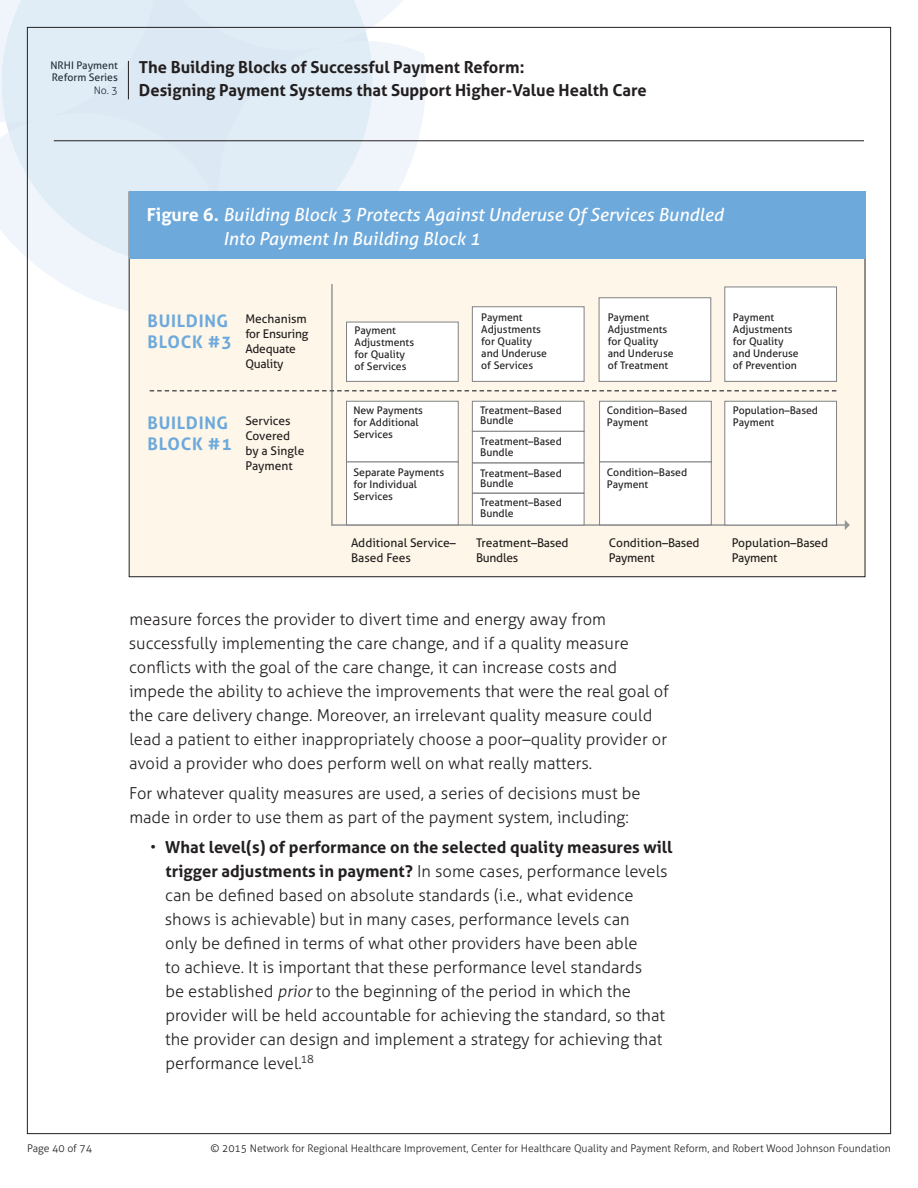
<style>
.page{position:relative;width:918px;height:1188px;background:#fff}
.page>*{position:absolute;margin:0;border:0;box-sizing:border-box;transform-origin:0 0}
.t1{font:italic 18px/24px "Aller";color:#fff}
.t2{font:700 17.25px/20.7px "Aller";letter-spacing:.04em;color:#6da9db}
.Body_copy{font:300 16.5px/24px "Aller";color:#231f20}
.t3{font:700 16.5px/22.5px "Aller";color:#231f20}
.t4{font:12px/15px "Aller";letter-spacing:-.005em;color:#231f20}
.t5{font:10.5px/12px "Aller";color:#231f20}
.t6{font:300 10.5px "Aller";color:#231f20}
.s1{font-weight:700;font-style:normal}
.s2{font-weight:700}
.s3{font-style:italic}
</style>
<div class="page">
<svg style="left:409px;top:48px;width:28px;height:144px"></svg>
<svg style="left:26px;top:282px;width:103px;height:47px"></svg>
<svg style="left:0;top:0;width:409px;height:282px"></svg>
<hr style="left:54px;top:140px;width:810px;height:1px;background:#231f20">
<hr style="left:128px;top:61px;width:1px;height:38px;background:#231f20">
<div style="left:129px;top:192px;width:736px;height:385px;background:#fef7e9"></div>
<div style="left:129px;top:192px;width:736px;height:67px;background:#6da9db"></div>
<hr style="left:331px;top:284px;width:2px;height:242px;background:#939598">
<hr style="left:331px;top:524px;width:514px;height:2px;background:#939598">
<div style="left:346px;top:322px;width:113px;height:60px;background:#fff;border:1px solid #808285"></div>
<div style="left:472px;top:306px;width:112px;height:76px;background:#fff;border:1px solid #808285"></div>
<div style="left:599px;top:297px;width:112px;height:85px;background:#fff;border:1px solid #808285"></div>
<div style="left:725px;top:287px;width:112px;height:95px;background:#fff;border:1px solid #808285"></div>
<div style="left:346px;top:401px;width:113px;height:61px;background:#fff;border:1px solid #808285"></div>
<div style="left:599px;top:401px;width:113px;height:61px;background:#fff;border:1px solid #808285"></div>
<div style="left:725px;top:401px;width:112px;height:124px;background:#fff;border:1px solid #808285"></div>
<div style="left:472px;top:401px;width:112px;height:31px;background:#fff;border:1px solid #808285"></div>
<div style="left:472px;top:463px;width:112px;height:30px;background:#fff;border:1px solid #808285"></div>
<div style="left:346px;top:462px;width:113px;height:63px;background:#fff;border:1px solid #808285"></div>
<div style="left:599px;top:462px;width:113px;height:63px;background:#fff;border:1px solid #808285"></div>
<div style="left:472px;top:431px;width:112px;height:32px;background:#fff;border:1px solid #808285"></div>
<div style="left:472px;top:493px;width:112px;height:32px;background:#fff;border:1px solid #808285"></div>
<svg style="left:845px;top:520px;width:5px;height:10px"></svg>
<svg style="left:150px;top:390px;width:686px;height:2px"></svg>
<p class="t5" style="left:51px;top:59px;width:69px;line-height:12.6px">NRHI Payment<br>Reform Series</p>
<p class="t6" style="left:94px;top:84px;width:26px">No. 3</p>
<p class="t3" style="left:139px;top:56px;width:510px">The Building Blocks of Successful Payment Reform:<br>Designing Payment Systems that Support Higher-Value Health Care</p>
<p class="t1" style="left:223px;top:202px;width:502px;text-indent:-76px"><span class="s1">Figure 6.</span> Building Block 3 Protects Against Underuse Of Services Bundled<br>Into Payment In Building Block 1</p>
<p class="t2" style="left:148px;top:310px;width:86px">BUILDING<br>BLOCK #3</p>
<p class="t4" style="left:245px;top:311px;width:64px">Mechanism for Ensuring<br>Adequate<br>Quality</p>
<p class="t2" style="left:148px;top:413px;width:86px">BUILDING<br>BLOCK #1</p>
<p class="t4" style="left:245px;top:413px;width:61px">Services<br>Covered by a Single<br>Payment</p>
<p class="t5" style="left:355px;top:324px;width:61px">Payment<br>Adjustments for Quality of Services</p>
<p class="t5" style="left:353px;top:404px;width:71px">New Payments for Additional<br>Services</p>
<p class="t5" style="left:353px;top:466px;width:92px">Separate Payments for Individual<br>Services</p>
<p class="t5" style="left:481px;top:311px;width:67px">Payment<br>Adjustments for Quality and Underuse of Services</p>
<p class="t5" style="left:608px;top:311px;width:67px">Payment<br>Adjustments for Quality and Underuse of Treatment</p>
<p class="t5" style="left:733px;top:311px;width:67px">Payment<br>Adjustments for Quality and Underuse of Prevention</p>
<p class="t5" style="left:733px;top:404px;width:87px">Population–Based<br>Payment</p>
<p class="t5" style="left:480px;top:405px;width:83px;line-height:10.5px">Treatment–Based<br>Bundle</p>
<p class="t5" style="left:480px;top:436px;width:83px;line-height:10.5px">Treatment–Based<br>Bundle</p>
<p class="t5" style="left:480px;top:468px;width:83px;line-height:10.5px">Treatment–Based<br>Bundle</p>
<p class="t5" style="left:480px;top:497px;width:83px;line-height:10.5px">Treatment–Based<br>Bundle</p>
<p class="t5" style="left:607px;top:404px;width:82px">Condition–Based<br>Payment</p>
<p class="t5" style="left:607px;top:466px;width:82px">Condition–Based<br>Payment</p>
<p class="t4" style="left:351px;top:535px;width:106px">Additional Service–<br>Based Fees</p>
<p class="t4" style="left:476px;top:535px;width:94px">Treatment–Based<br>Bundles</p>
<p class="t4" style="left:609px;top:535px;width:92px">Condition–Based<br>Payment</p>
<p class="t4" style="left:732px;top:535px;width:98px">Population–Based<br>Payment</p>
<p class="Body_copy" style="left:129px;top:607px;width:542px">measure forces the provider to divert time and energy away from successfully implementing the care change, and if a quality measure conflicts with the goal of the care change, it can increase costs and impede the ability to achieve the improvements that were the real goal of the care delivery change. Moreover, an irrelevant quality measure could lead a patient to either inappropriately choose a poor–quality provider or avoid a provider who does perform well on what really matters.</p>
<p class="Body_copy" style="left:129px;top:781px;width:513px">For whatever quality measures are used, a series of decisions must be made in order to use them as part of the payment system, including:</p>
<p class="Body_copy" style="left:165px;top:835px;width:509px;text-indent:-15px">• <span class="s2">What level(s) of performance on the selected quality measures will trigger adjustments in payment?</span> In some cases, performance levels can be defined based on absolute standards (i.e., what evidence shows is achievable) but in many cases, performance levels can<br>only be defined in terms of what other providers have been able<br>to achieve. It is important that these performance level standards<br>be established <span class="s3">prior</span> to the beginning of the period in which the provider will be held accountable for achieving the standard, so that the provider can design and implement a strategy for achieving that performance level.<sup>18</sup></p>
<p class="t6" style="left:27px;top:1142px;width:66px">Page 40 of 74</p>
<p class="t6" style="left:210px;top:1142px;width:682px">© 2015 Network for Regional Healthcare Improvement, Center for Healthcare Quality and Payment Reform, and Robert Wood Johnson Foundation</p>
</div>
